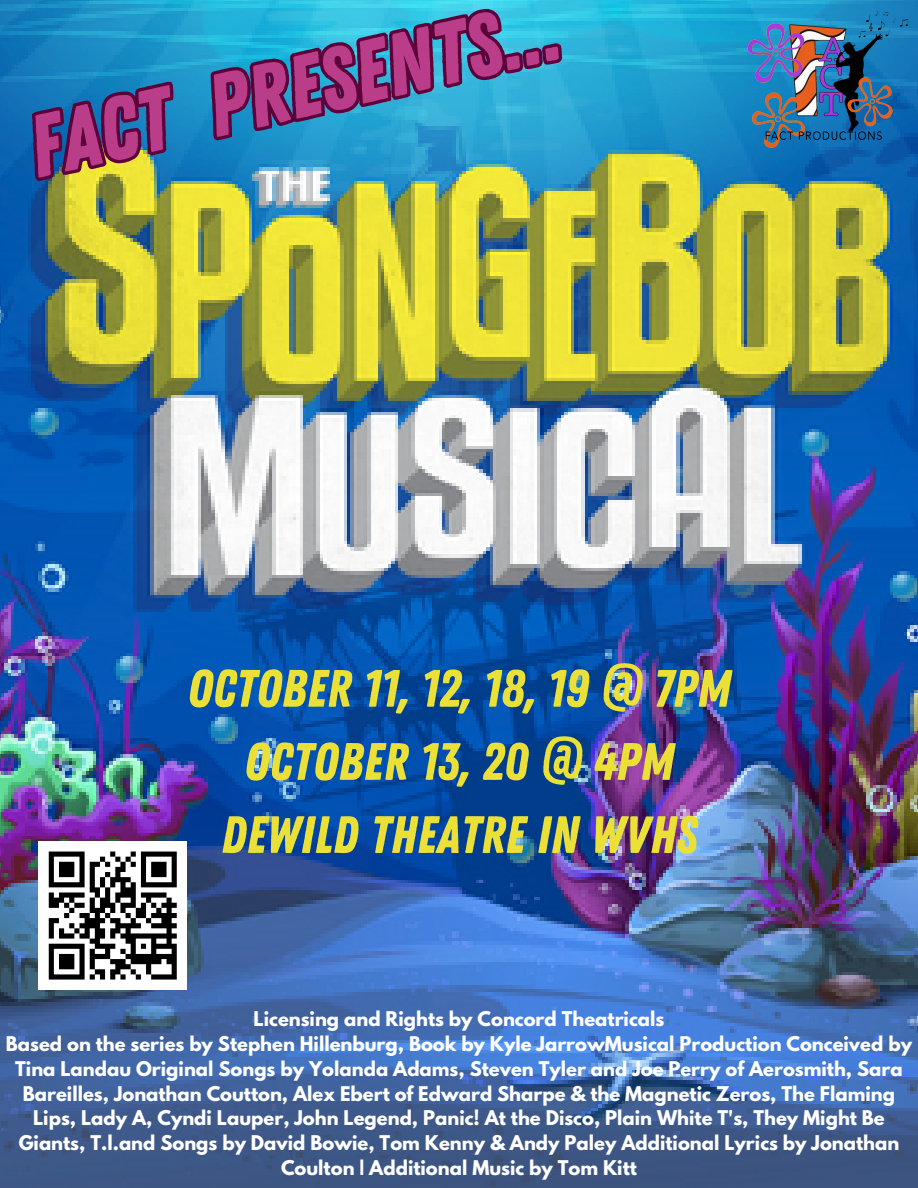
<style>
.page{position:relative;width:918px;height:1188px;background:#fff}
.page>*{position:absolute;margin:0;border:0;box-sizing:border-box;transform-origin:0 0}
.t1{font:87.75px "Zing Rust Base";color:#b93d89}
.t2{font:52.5px/73.2px "Zing Rust Base";color:#eae037;text-align:center}
.t3{font:700 18px/24.8px "League Spartan";color:#fff;text-align:center}
</style>
<div class="page">
<img style="left:0;top:0;width:918px;height:1188px">
<img style="left:705px;top:0;width:213px;height:213px">
<div style="left:39px;top:841px;width:148px;height:149px;background:#fff"></div>
<div style="left:141px;top:852px;width:36px;height:5px;background:#000"></div>
<div style="left:151px;top:862px;width:16px;height:5px;background:#000"></div>
<div style="left:151px;top:867px;width:16px;height:5px;background:#000"></div>
<div style="left:151px;top:872px;width:16px;height:5px;background:#000"></div>
<svg style="left:172px;top:857px;width:5px;height:25px"></svg>
<div style="left:141px;top:882px;width:36px;height:5px;background:#000"></div>
<div style="left:141px;top:892px;width:26px;height:6px;background:#000"></div>
<div style="left:161px;top:903px;width:16px;height:5px;background:#000"></div>
<svg style="left:167px;top:898px;width:5px;height:15px"></svg>
<div style="left:151px;top:913px;width:26px;height:5px;background:#000"></div>
<div style="left:161px;top:918px;width:11px;height:5px;background:#000"></div>
<div style="left:151px;top:923px;width:26px;height:5px;background:#000"></div>
<svg style="left:167px;top:928px;width:5px;height:5px"></svg>
<div style="left:120px;top:933px;width:57px;height:6px;background:#000"></div>
<div style="left:151px;top:944px;width:26px;height:5px;background:#000"></div>
<svg style="left:167px;top:939px;width:10px;height:15px"></svg>
<div style="left:126px;top:954px;width:51px;height:5px;background:#000"></div>
<div style="left:167px;top:959px;width:10px;height:5px;background:#000"></div>
<svg style="left:172px;top:964px;width:5px;height:10px"></svg>
<svg style="left:49px;top:852px;width:112px;height:128px"></svg>
<div style="left:151px;top:974px;width:26px;height:6px;background:#000"></div>
<svg style="left:17px;top:75px;width:174px;height:113px"></svg>
<svg style="left:195px;top:0;width:374px;height:147px"></svg>
<p class="t1" style="left:18px;top:100px;width:544px;rotate:-13deg">FACT PRESENTS...</p>
<h2 class="t2" style="left:187px;top:653px;width:545px">OCTOBER 11, 12, 18, 19 @ 7PM<br>OCTOBER 13, 20 @ 4PM<br>DEWILD THEATRE IN WVHS</h2>
<p class="t3" style="left:6px;top:1009px;width:908px">Licensing and Rights by Concord Theatricals<br>Based on the series by Stephen Hillenburg, Book by Kyle JarrowMusical Production Conceived by Tina Landau Original Songs by Yolanda Adams, Steven Tyler and Joe Perry of Aerosmith, Sara Bareilles, Jonathan Coutton, Alex Ebert of Edward Sharpe &amp; the Magnetic Zeros, The Flaming Lips, Lady A, Cyndi Lauper, John Legend, Panic! At the Disco, Plain White T's, They Might Be Giants, T.l.and Songs by David Bowie, Tom Kenny &amp; Andy Paley Additional Lyrics by Jonathan Coulton | Additional Music by Tom Kitt</p>
</div>
